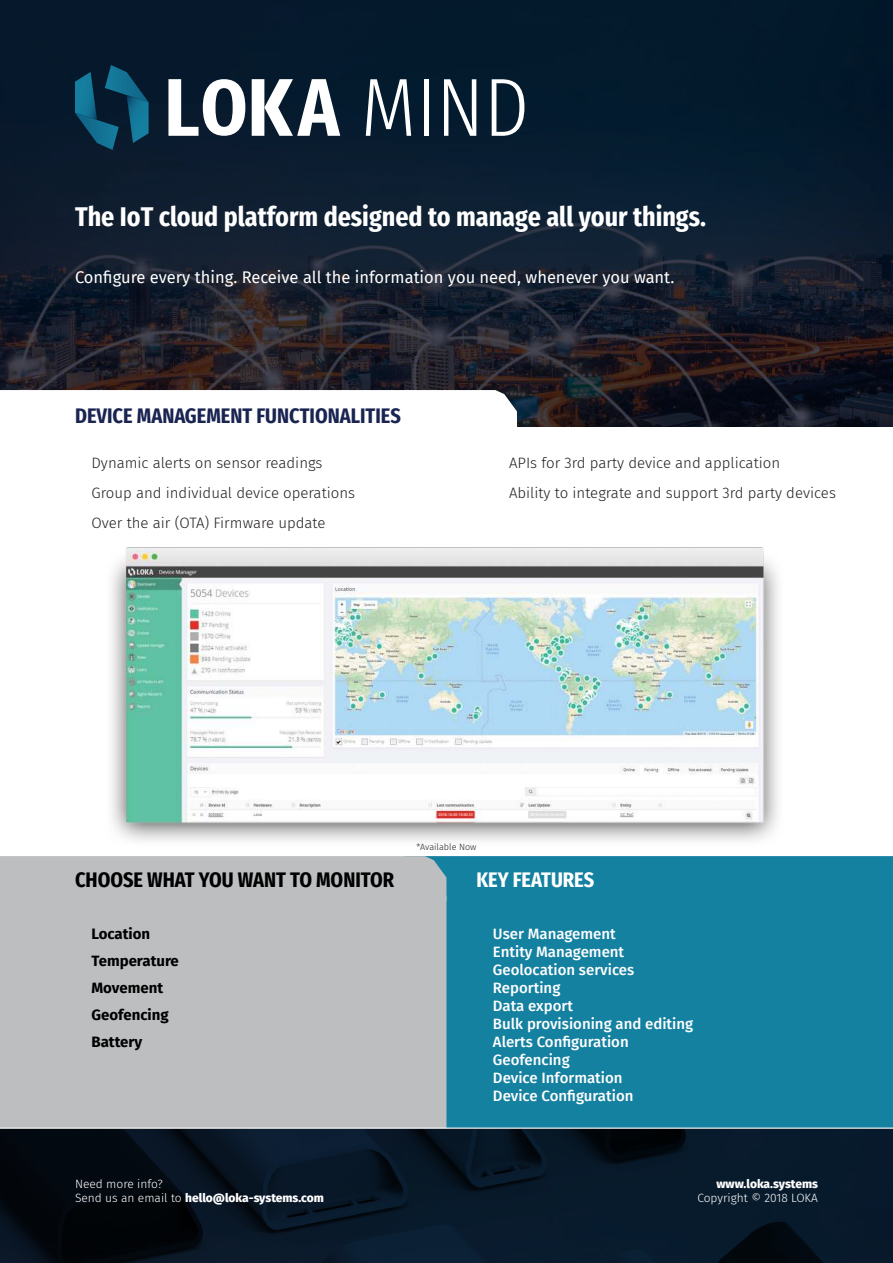
<style>
.page{position:relative;width:893px;height:1263px;background:#fff}
.page>*{position:absolute;margin:0;border:0;box-sizing:border-box;transform-origin:0 0}
.t1{font:300 82.5px "Fira Sans Condensed";color:#fff}
.t2{font:700 27px "Fira Sans Condensed";color:#fff}
.t3{font:700 21px "Fira Sans Condensed";color:#1a2451}
.t4{font:700 21px "Fira Sans Condensed";color:#000}
.t5{font:700 21px "Fira Sans Condensed";color:#fff}
.t6{font:16.5px "Fira Sans";color:#fff}
.t7{font:300 15px/30px "Fira Sans";color:#231f20}
.t8{font:500 15px/18px "Fira Sans";color:#fff}
.t9{font:700 15px/27px "Fira Sans";color:#000}
.t10{font:300 12px/14.4px "Fira Sans";color:#fff}
.t11{font:800 12px "Fira Sans";color:#fff}
.t12{font:300 9px "Fira Sans";color:#231f20}
.s1{font-weight:800}
</style>
<div class="page">
<svg style="left:0;top:0;width:893px;height:427px;background:#101c2c"></svg>
<svg style="left:0;top:1129px;width:893px;height:134px;background:#061422"></svg>
<svg style="left:168px;top:79px;width:77px;height:57px"></svg>
<svg style="left:252px;top:79px;width:88px;height:57px"></svg>
<svg style="left:75px;top:65px;width:74px;height:85px;background:#0c435d"></svg>
<div style="left:446px;top:901px;width:447px;height:226px;background:#1581a1"></div>
<svg style="left:0;top:390px;width:517px;height:37px"></svg>
<div style="left:0;top:901px;width:446px;height:226px;background:#bcbec0"></div>
<svg style="left:0;top:856px;width:893px;height:45px;background:#689fb0"></svg>
<img style="left:67px;top:547px;width:759px;height:336px">
<h1 class="t1" style="left:361px;top:31px;width:170px">MIND</h1>
<h2 class="t2" style="left:75px;top:192px;width:633px">The IoT cloud platform designed to manage all your things.</h2>
<p class="t6" style="left:75px;top:265px;width:601px">Configure every thing. Receive all the information you need, whenever you want.</p>
<h3 class="t3" style="left:75px;top:396px;width:327px">DEVICE MANAGEMENT FUNCTIONALITIES</h3>
<p class="t7" style="left:91px;top:448px;width:265px">Dynamic alerts on sensor readings<br>Group and individual device operations<br>Over the air (OTA) Firmware update</p>
<p class="t7" style="left:509px;top:448px;width:328px">APIs for 3rd party device and application<br>Ability to integrate and support 3rd party devices</p>
<h3 class="t4" style="left:75px;top:861px;width:321px">CHOOSE WHAT YOU WANT TO MONITOR</h3>
<p class="t9" style="left:91px;top:919px;width:89px">Location<br>Temperature<br>Movement<br>Geofencing<br>Battery</p>
<p class="t12" style="left:416px;top:840px;width:61px">*Available Now</p>
<h3 class="t5" style="left:476px;top:861px;width:119px">KEY FEATURES</h3>
<p class="t8" style="left:493px;top:924px;width:202px">User Management<br>Entity Management<br>Geolocation services<br>Reporting<br>Data export<br>Bulk provisioning and editing<br>Alerts Configuration<br>Geofencing<br>Device Information<br>Device Configuration</p>
<p class="t10" style="left:75px;top:1176px;width:250px">Need more info?<br>Send us an email to <span class="s1">hello@loka-systems.com</span></p>
<p class="t11" style="left:716px;top:1173px;width:103px">www.loka.systems</p>
<p class="t10" style="left:697px;top:1191px;width:122px">Copyright © 2018 LOKA</p>
</div>
